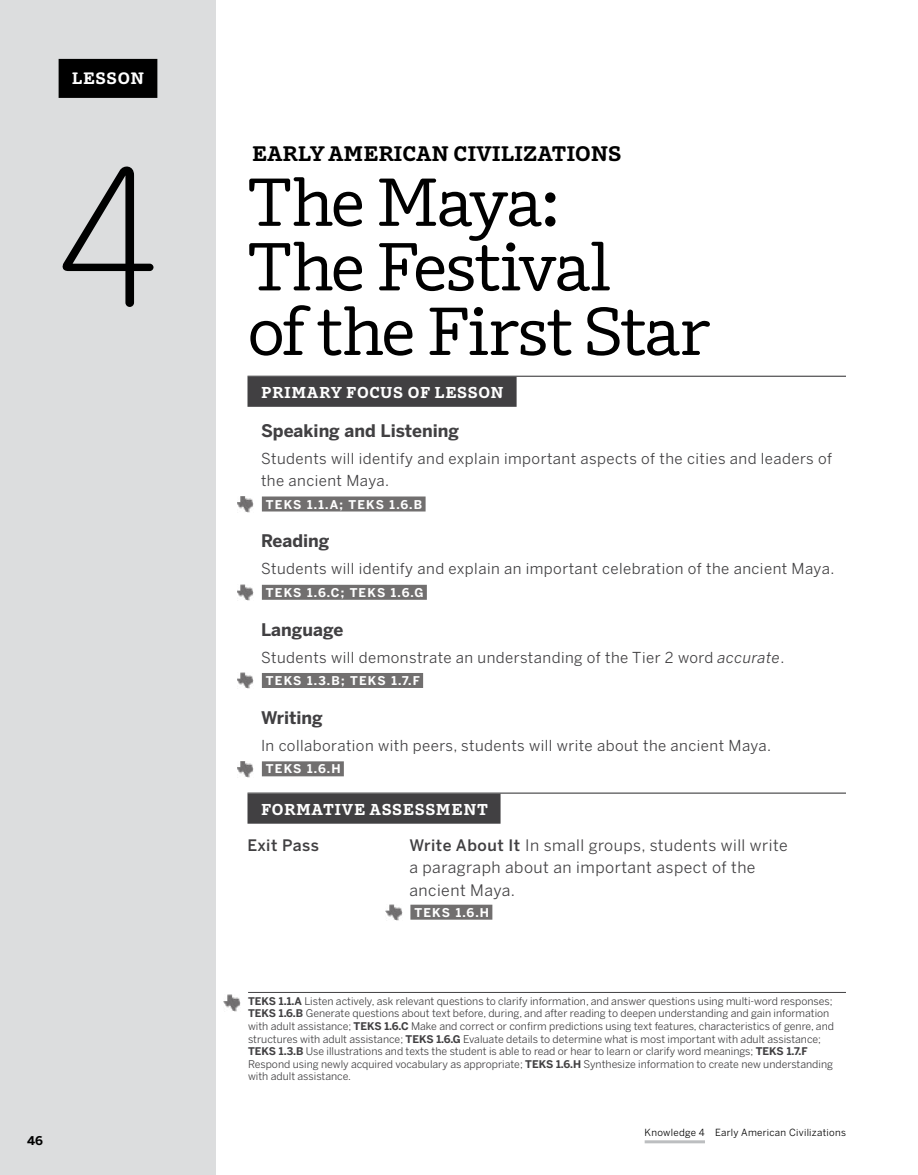
<style>
.page{position:relative;width:918px;height:1175px;background:#fff}
.page>*{position:absolute;margin:0;border:0;box-sizing:border-box;transform-origin:0 0}
.t1{font:300 195px "Amplify Numbers";color:#000}
.t2{font:67.5px/64.5px "Amplify";letter-spacing:-.03em;color:#000}
.t3{font:700 21px "Amplify";color:#000}
.t4{font:700 17.25px "Benton Sans";color:#414042}
.t5{font:700 16.5px "Amplify";letter-spacing:.04em;color:#fff}
.t6{font:15.75px/22.5px "Benton Sans";letter-spacing:.03em;color:#414042}
.t7{font:700 15.75px "Amplify";letter-spacing:.04em;color:#fff}
.t8{font:500 15.75px "Benton Sans";letter-spacing:.025em;color:#414042}
.t9{font:15px/22.5px "Benton Sans";letter-spacing:.03em;color:#414042}
.t10{font:700 12px "Benton Sans";letter-spacing:.1em;color:#fff}
.t11{font:700 12px "Benton Sans";color:#000}
.t12{font:10.5px/12.6px "Benton Sans";color:#414042}
.t13{font:9.75px "Benton Sans";letter-spacing:.03em;color:#000}
.s1{font-style:italic}
.s2{font-weight:500}
.s3{font-weight:700}
</style>
<div class="page">
<div style="left:0;top:0;width:216px;height:1174px;background:#dcddde"></div>
<div style="left:59px;top:59px;width:98px;height:39px;background:#000"></div>
<hr style="left:645px;top:1140px;width:60px;height:3px;background:#bcbec0">
<hr style="left:248px;top:376px;width:598px;height:1px;background:#414042">
<div style="left:248px;top:377px;width:269px;height:30px;background:#414042"></div>
<hr style="left:248px;top:792px;width:598px;height:1px;background:#414042">
<div style="left:248px;top:793px;width:253px;height:30px;background:#414042"></div>
<div style="left:262px;top:496px;width:164px;height:15px;background:#716f6f"></div>
<div style="left:262px;top:585px;width:165px;height:15px;background:#716f6f"></div>
<div style="left:262px;top:761px;width:82px;height:15px;background:#716f6f"></div>
<div style="left:262px;top:673px;width:161px;height:15px;background:#716f6f"></div>
<div style="left:410px;top:904px;width:82px;height:15px;background:#716f6f"></div>
<img style="left:237px;top:496px;width:17px;height:16px">
<img style="left:237px;top:584px;width:17px;height:16px">
<img style="left:237px;top:761px;width:17px;height:16px">
<img style="left:237px;top:673px;width:17px;height:15px">
<img style="left:386px;top:904px;width:17px;height:16px">
<img style="left:223px;top:994px;width:17px;height:17px">
<hr style="left:248px;top:992px;width:598px;height:1px;background:#414042">
<h3 class="t5" style="left:72px;top:68px;width:74px">LESSON</h3>
<h1 class="t1" style="left:54px;top:143px;width:110px">4</h1>
<p class="t11" style="left:27px;top:1133px;width:17px">46</p>
<h3 class="t3" style="left:252px;top:140px;width:371px">EARLY AMERICAN CIVILIZATIONS</h3>
<h2 class="t2" style="left:248px;top:169px;width:464px">The Maya:<br>The Festival<br>of the First Star</h2>
<h3 class="t7" style="left:261px;top:382px;width:244px">PRIMARY FOCUS OF LESSON</h3>
<h3 class="t4" style="left:261px;top:420px;width:200px">Speaking and Listening</h3>
<h3 class="t9" style="left:261px;top:446px;width:573px">Students will identify and explain important aspects of the cities and leaders of the ancient Maya.</h3>
<p class="t10" style="left:266px;top:497px;width:158px">TEKS 1.1.A; TEKS 1.6.B</p>
<h3 class="t4" style="left:261px;top:530px;width:70px">Reading</h3>
<h3 class="t9" style="left:261px;top:557px;width:575px">Students will identify and explain an important celebration of the ancient Maya.</h3>
<p class="t10" style="left:266px;top:585px;width:159px">TEKS 1.6.C; TEKS 1.6.G</p>
<h3 class="t4" style="left:261px;top:619px;width:84px">Language</h3>
<h3 class="t9" style="left:261px;top:645px;width:525px">Students will demonstrate an understanding of the Tier 2 word <span class="s1">accurate</span>.</h3>
<p class="t10" style="left:266px;top:673px;width:155px">TEKS 1.3.B; TEKS 1.7.F</p>
<h3 class="t4" style="left:261px;top:707px;width:63px">Writing</h3>
<h3 class="t9" style="left:261px;top:734px;width:512px">In collaboration with peers, students will write about the ancient Maya.</h3>
<p class="t10" style="left:266px;top:762px;width:76px">TEKS 1.6.H</p>
<h3 class="t7" style="left:261px;top:799px;width:229px">FORMATIVE ASSESSMENT</h3>
<h3 class="t8" style="left:248px;top:835px;width:73px">Exit Pass</h3>
<h3 class="t6" style="left:410px;top:833px;width:380px"><span class="s2">Write About It</span> In small groups, students will write a paragraph about an important aspect of the ancient Maya.</h3>
<p class="t10" style="left:414px;top:905px;width:76px">TEKS 1.6.H</p>
<p class="t12" style="left:248px;top:994px;width:587px"><span class="s3">TEKS 1.1.A</span> Listen actively, ask relevant questions to clarify information, and answer questions using multi-word responses; <span class="s3">TEKS 1.6.B</span> Generate questions about text before, during, and after reading to deepen understanding and gain information with adult assistance; <span class="s3">TEKS 1.6.C</span> Make and correct or confirm predictions using text features, characteristics of genre, and structures with adult assistance; <span class="s3">TEKS 1.6.G</span> Evaluate details to determine what is most important with adult assistance; <span class="s3">TEKS 1.3.B</span> Use illustrations and texts the student is able to read or hear to learn or clarify word meanings; <span class="s3">TEKS 1.7.F </span>Respond using newly acquired vocabulary as appropriate; <span class="s3">TEKS 1.6.H</span> Synthesize information to create new understanding with adult assistance.</p>
<p class="t13" style="left:645px;top:1126px;width:203px">Knowledge 4 Early American Civilizations</p>
</div>
